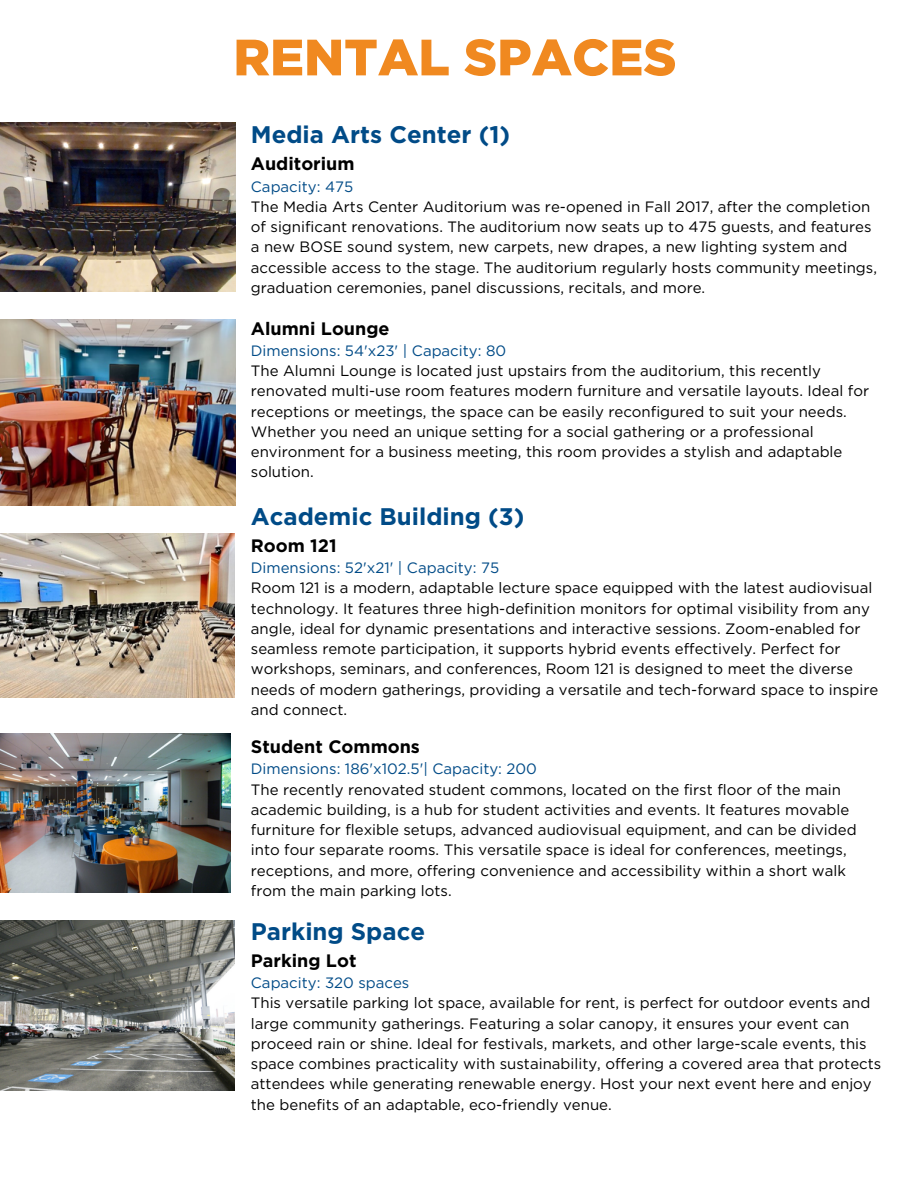
<style>
.page{position:relative;width:918px;height:1188px;background:#fff}
.page>*{position:absolute;margin:0;border:0;box-sizing:border-box;transform-origin:0 0}
.t1{font:900 51px "Gotham";color:#f08920}
.t2{font:700 24px "Gotham";color:#004b87}
.t3{font:700 18px "Gotham";color:#000}
.t4{font:15px/20.2px "Gotham";color:#000}
.t5{font:15px "Gotham";color:#004b87}
</style>
<div class="page">
<img style="left:0;top:319px;width:235px;height:186px">
<img style="left:0;top:122px;width:235px;height:170px">
<img style="left:0;top:534px;width:235px;height:164px">
<img style="left:0;top:733px;width:230px;height:160px">
<img style="left:0;top:920px;width:235px;height:170px">
<p class="t1" style="left:233px;top:26px;width:445px">RENTAL SPACES</p>
<h1 class="t2" style="left:251px;top:120px;width:261px">Media Arts Center (1)</h1>
<p class="t3" style="left:251px;top:153px;width:105px">Auditorium</p>
<p class="t5" style="left:251px;top:177px;width:104px">Capacity: 475</p>
<p class="t4" style="left:251px;top:196px;width:628px">The Media Arts Center Auditorium was re-opened in Fall 2017, after the completion of significant renovations. The auditorium now seats up to 475 guests, and features a new BOSE sound system, new carpets, new drapes, a new lighting system and accessible access to the stage. The auditorium regularly hosts community meetings, graduation ceremonies, panel discussions, recitals, and more.</p>
<p class="t3" style="left:251px;top:317px;width:140px">Alumni Lounge</p>
<p class="t5" style="left:251px;top:341px;width:257px">Dimensions: 54'x23' | Capacity: 80</p>
<p class="t4" style="left:251px;top:361px;width:620px">The Alumni Lounge is located just upstairs from the auditorium, this recently renovated multi-use room features modern furniture and versatile layouts. Ideal for receptions or meetings, the space can be easily reconfigured to suit your needs.<br>Whether you need an unique setting for a social gathering or a professional environment for a business meeting, this room provides a stylish and adaptable solution.</p>
<p class="t2" style="left:251px;top:502px;width:275px">Academic Building (3)</p>
<p class="t3" style="left:251px;top:534px;width:87px">Room 121</p>
<p class="t5" style="left:251px;top:559px;width:250px">Dimensions: 52'x21' | Capacity: 75</p>
<p class="t4" style="left:251px;top:578px;width:629px">Room 121 is a modern, adaptable lecture space equipped with the latest audiovisual technology. It features three high-definition monitors for optimal visibility from any angle, ideal for dynamic presentations and interactive sessions. Zoom-enabled for seamless remote participation, it supports hybrid events effectively. Perfect for workshops, seminars, and conferences, Room 121 is designed to meet the diverse needs of modern gatherings, providing a versatile and tech-forward space to inspire and connect.</p>
<p class="t3" style="left:251px;top:736px;width:171px">Student Commons</p>
<p class="t5" style="left:251px;top:760px;width:288px">Dimensions: 186'x102.5'| Capacity: 200</p>
<p class="t4" style="left:251px;top:779px;width:607px">The recently renovated student commons, located on the first floor of the main academic building, is a hub for student activities and events. It features movable furniture for flexible setups, advanced audiovisual equipment, and can be divided into four separate rooms. This versatile space is ideal for conferences, meetings, receptions, and more, offering convenience and accessibility within a short walk from the main parking lots.</p>
<p class="t2" style="left:251px;top:917px;width:176px">Parking Space</p>
<p class="t3" style="left:251px;top:949px;width:107px">Parking Lot</p>
<p class="t5" style="left:251px;top:974px;width:160px">Capacity: 320 spaces</p>
<p class="t4" style="left:251px;top:993px;width:632px">This versatile parking lot space, available for rent, is perfect for outdoor events and large community gatherings. Featuring a solar canopy, it ensures your event can proceed rain or shine. Ideal for festivals, markets, and other large-scale events, this space combines practicality with sustainability, offering a covered area that protects attendees while generating renewable energy. Host your next event here and enjoy the benefits of an adaptable, eco-friendly venue.</p>
</div>
